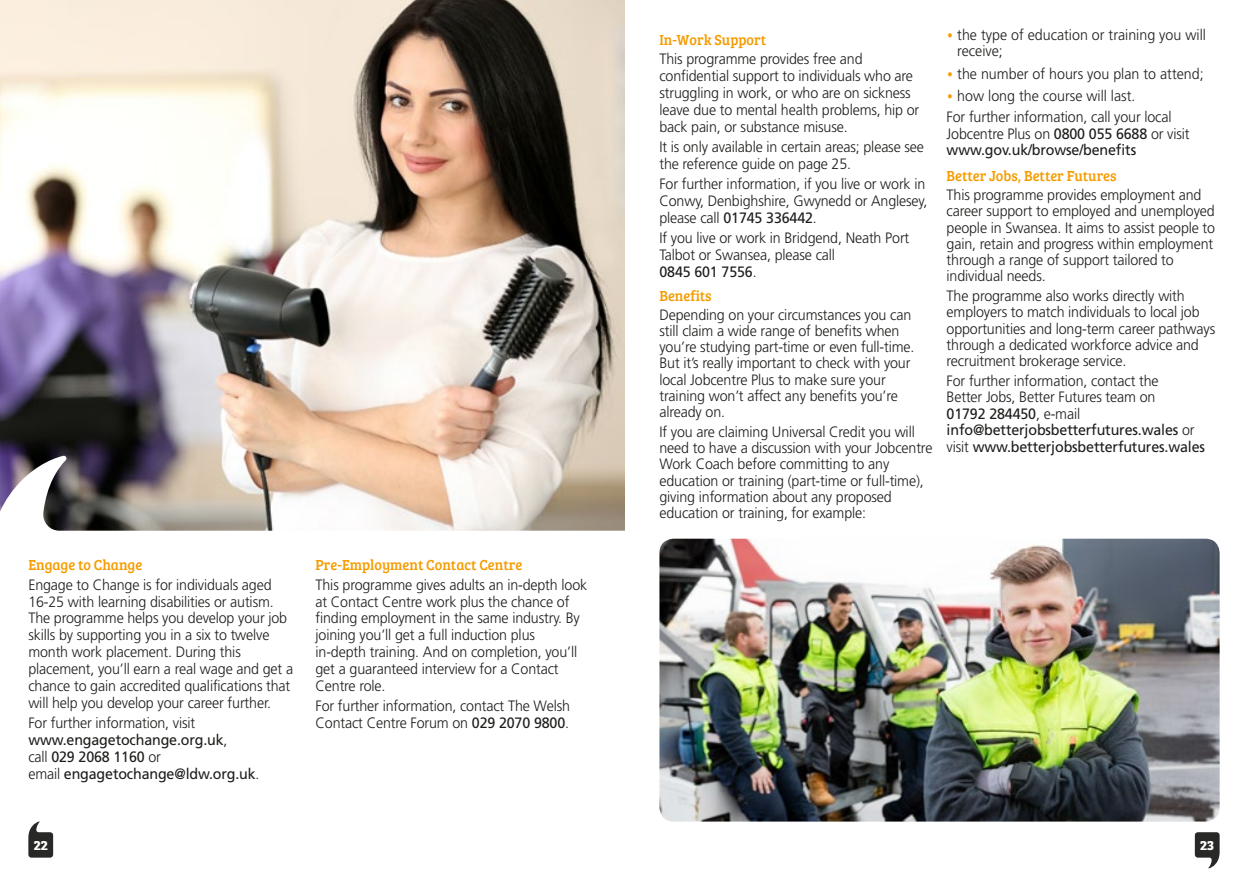
<style>
.page{position:relative;width:1248px;height:886px;background:#fff}
.page>*{position:absolute;margin:0;border:0;box-sizing:border-box;transform-origin:0 0}
.t1{font:300 15px/16.9px "Frutiger LT Std";letter-spacing:-.01em;color:#1d1d1b;scale:.95 1}
.t2{font:15px/16.5px "Frutiger";letter-spacing:-.01em;color:#1d1d1b;scale:.95 1}
.t3{font:15px "Bree Serif";color:#f59c00;scale:.95 1}
.t4{font:700 13.75px "Bree Serif";color:#fff}
.s1{font-family:"Frutiger LT Std";font-weight:300}
.s2{font-family:"Frutiger";font-weight:400}
.s3{font-family:"Bree Serif";font-weight:700;color:#f59c00}
</style>
<div class="page">
<img style="left:0;top:0;width:624px;height:455px">
<svg style="left:0;top:455px;width:625px;height:403px"></svg>
<img style="left:659px;top:539px;width:560px;height:282px">
<svg style="left:28px;top:821px;width:25px;height:36px"></svg>
<svg style="left:1194px;top:832px;width:25px;height:36px"></svg>
<p class="t3" style="left:28px;top:556px;width:121px">Engage to Change</p>
<p class="t1" style="left:28px;top:576px;width:280px">Engage to Change is for individuals aged 16-25 with learning disabilities or autism.<br>The programme helps you develop your job skills by supporting you in a six to twelve month work placement. During this placement, you’ll earn a real wage and get a chance to gain accredited qualifications that will help you develop your career further.</p>
<p class="t1" style="left:28px;top:715px;width:177px">For further information, visit</p>
<p class="t2" style="left:28px;top:731px;width:245px;line-height:16.9px">www.engagetochange.org.uk<span class="s1">,<br>call</span> 029 2068 1160 <span class="s1">or<br>email</span> engagetochange@ldw.org.uk<span class="s1">.</span></p>
<p class="t3" style="left:315px;top:556px;width:219px">Pre-Employment Contact Centre</p>
<p class="t1" style="left:315px;top:576px;width:287px">This programme gives adults an in-depth look at Contact Centre work plus the chance of finding employment in the same industry. By joining you’ll get a full induction plus in-depth training. And on completion, you’ll get a guaranteed interview for a Contact Centre role.</p>
<p class="t1" style="left:315px;top:698px;width:269px">For further information, contact The Welsh<br>Contact Centre Forum on <span class="s2">029 2070 9800</span>.</p>
<p class="t3" style="left:659px;top:31px;width:114px">In-Work Support</p>
<p class="t1" style="left:659px;top:51px;width:275px">This programme provides free and confidential support to individuals who are struggling in work, or who are on sickness leave due to mental health problems, hip or back pain, or substance misuse.</p>
<p class="t1" style="left:659px;top:139px;width:280px">It is only available in certain areas; please see the reference guide on page 25.</p>
<p class="t1" style="left:659px;top:176px;width:283px">For further information, if you live or work in<br>Conwy, Denbighshire, Gwynedd or Anglesey, please call <span class="s2">01745 336442</span>.</p>
<p class="t1" style="left:659px;top:230px;width:264px">If you live or work in Bridgend, Neath Port<br>Talbot or Swansea, please call</p>
<p class="t2" style="left:659px;top:264px;width:104px">0845 601 7556<span class="s1">.</span></p>
<p class="t3" style="left:659px;top:287px;width:56px">Benefits</p>
<p class="t1" style="left:659px;top:307px;width:270px;line-height:16.2px">Depending on your circumstances you can still claim a wide range of benefits when you’re studying part-time or even full-time.<br>But it’s really important to check with your local Jobcentre Plus to make sure your training won’t affect any benefits you’re already on.</p>
<p class="t1" style="left:659px;top:424px;width:289px;line-height:16.2px">If you are claiming Universal Credit you will need to have a discussion with your Jobcentre Work Coach before committing to any education or training (part-time or full-time), giving information about any proposed education or training, for example:</p>
<p class="t1" style="left:957px;top:26px;width:263px;text-indent:-11px"><span class="s3">•</span> the type of education or training you will receive;</p>
<p class="t1" style="left:946px;top:65px;width:272px"><span class="s3">•</span> the number of hours you plan to attend;</p>
<p class="t1" style="left:946px;top:85px;width:238px;line-height:21.6px"><span class="s3">•</span> how long the course will last.<br>For further information, call your local</p>
<p class="t1" style="left:946px;top:125px;width:257px">Jobcentre Plus on <span class="s2">0800 055 6688</span> or visit</p>
<p class="t2" style="left:946px;top:141px;width:201px">www.gov.uk/browse/benefits</p>
<p class="t3" style="left:946px;top:168px;width:180px">Better Jobs, Better Futures</p>
<p class="t1" style="left:946px;top:187px;width:284px;line-height:16.2px">This programme provides employment and career support to employed and unemployed people in Swansea. It aims to assist people to gain, retain and progress within employment through a range of support tailored to individual needs.</p>
<p class="t1" style="left:946px;top:288px;width:284px;line-height:16.2px">The programme also works directly with employers to match individuals to local job opportunities and long-term career pathways through a dedicated workforce advice and recruitment brokerage service.</p>
<p class="t1" style="left:946px;top:373px;width:225px;line-height:16.4px">For further information, contact the<br>Better Jobs, Better Futures team on</p>
<p class="t2" style="left:946px;top:405px;width:273px">01792 284450<span class="s1">, e-mail </span>info@betterjobsbetterfutures.wales <span class="s1">or visit</span> www.betterjobsbetterfutures.wales</p>
<p class="t4" style="left:34px;top:834px;width:16px">22</p>
<p class="t4" style="left:1199px;top:834px;width:16px">23</p>
</div>
